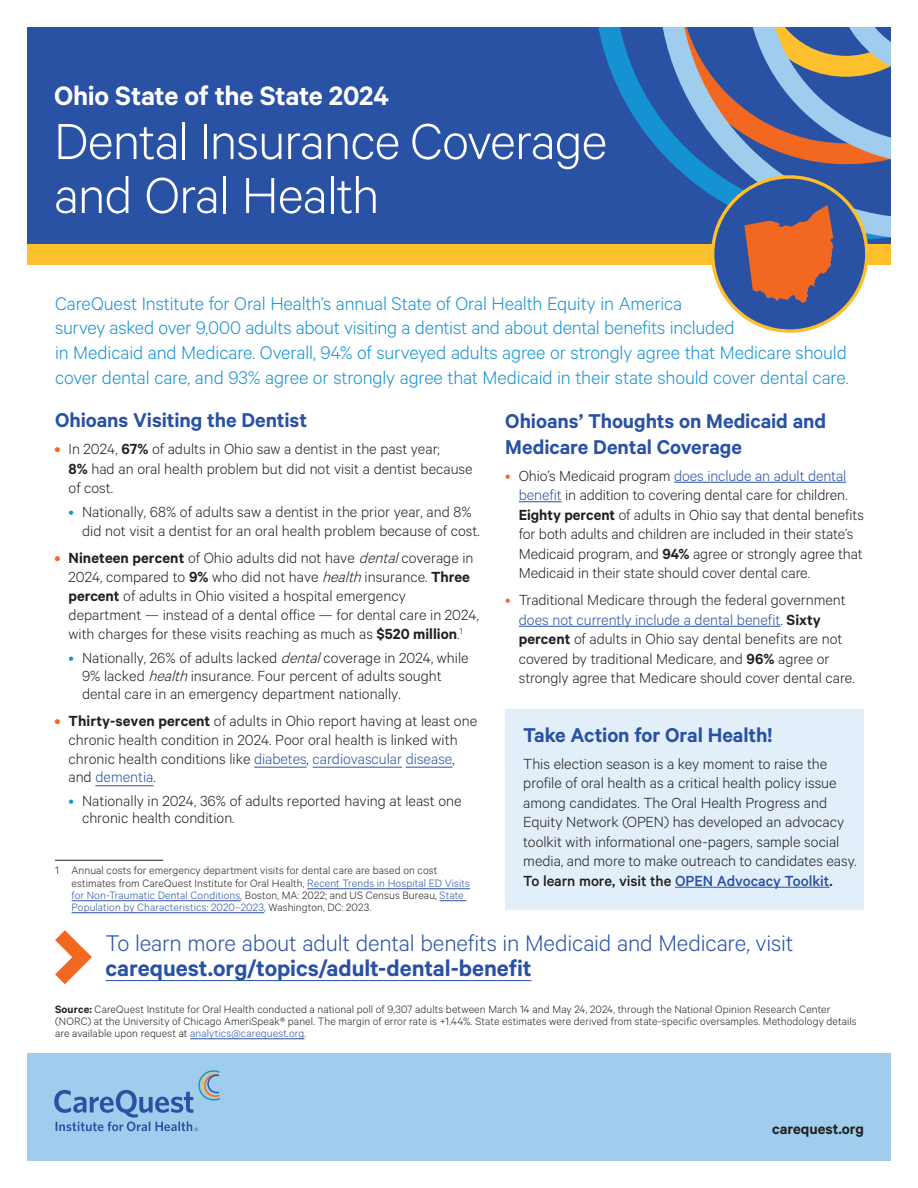
<style>
.page{position:relative;width:918px;height:1188px;background:#fff}
.page>*{position:absolute;margin:0;border:0;box-sizing:border-box;transform-origin:0 0}
.t1{font:300 57px/54px "Calibre";letter-spacing:-.02em;color:#fff}
.t2{font:600 30px "Calibre";letter-spacing:-.01em;color:#fff}
.t3{font:300 25.5px "Calibre";letter-spacing:-.005em;color:#2951a4}
.t4{font:600 25.5px "Calibre";letter-spacing:-.005em;color:#2951a4}
.t5{font:600 22.5px/25.5px "Calibre";letter-spacing:-.005em;color:#2951a4}
.t6{font:300 20.7px/24.8px "Calibre";letter-spacing:-.01em;color:#1492d1}
.t7{font:300 16.5px/19.5px "Calibre";color:#231f20}
.t8{font:600 16.5px "Calibre";color:#231f20}
.t9{font:300 12px/12px "Calibre";letter-spacing:.01em;color:#231f20}
.t10{font:300 12px/12px "Calibre";letter-spacing:.01em;color:#2951a4}
.s1{font-weight:600;color:#f26821}
.s2{font-weight:600}
.s3{color:#1492d1}
.s4{font-style:italic}
.s5{color:#2951a4}
.s6{color:#f26821}
.s7{font-weight:500}
.s8{font-weight:500;color:#2951a4}
.s9{color:#231f20}
</style>
<div class="page">
<hr style="left:95px;top:785px;width:59px;height:1px;background:#2951a4">
<hr style="left:406px;top:767px;width:46px;height:1px;background:#2951a4">
<hr style="left:313px;top:767px;width:89px;height:1px;background:#2951a4">
<hr style="left:254px;top:767px;width:53px;height:1px;background:#2951a4">
<hr style="left:55px;top:860px;width:108px;height:1px;background:#231f20">
<hr style="left:307px;top:888px;width:163px;height:1px;background:#2951a4">
<hr style="left:72px;top:900px;width:169px;height:1px;background:#2951a4">
<svg style="left:440px;top:900px;width:26px;height:1px"></svg>
<hr style="left:72px;top:912px;width:192px;height:1px;background:#2951a4">
<div style="left:27px;top:1053px;width:864px;height:108px;background:#a0cced"></div>
<svg style="left:54px;top:1070px;width:166px;height:61px"></svg>
<hr style="left:106px;top:980px;width:426px;height:1px;background:#2951a4">
<svg style="left:55px;top:930px;width:37px;height:54px"></svg>
<div style="left:27px;top:27px;width:864px;height:231px;background:#2951a4"></div>
<svg style="left:598px;top:27px;width:60px;height:122px"></svg>
<svg style="left:673px;top:164px;width:218px;height:75px"></svg>
<svg style="left:658px;top:27px;width:233px;height:137px"></svg>
<hr style="left:674px;top:482px;width:172px;height:1px;background:#2951a4">
<hr style="left:519px;top:501px;width:43px;height:1px;background:#2951a4">
<hr style="left:519px;top:626px;width:262px;height:1px;background:#2951a4">
<div style="left:505px;top:709px;width:359px;height:59px;background:#e2eef9"></div>
<div style="left:505px;top:740px;width:359px;height:170px;background:#e2eef9"></div>
<hr style="left:675px;top:887px;width:155px;height:1px;background:#2951a4">
<hr style="left:190px;top:1039px;width:115px;height:1px;background:#2951a4">
<div style="left:27px;top:244px;width:864px;height:21px;background:#febf2d"></div>
<div style="left:713px;top:177px;width:154px;height:154px;background:#2951a4;border-radius:50%"></div>
<div style="left:711px;top:175px;width:157px;height:158px;border:3px solid #febf2d;border-radius:50%"></div>
<svg style="left:744px;top:205px;width:89px;height:98px"></svg>
<h2 class="t2" style="left:54px;top:78px;width:337px">Ohio State of the State 2024</h2>
<h1 class="t1" style="left:54px;top:112px;width:555px">Dental Insurance Coverage and Oral Health</h1>
<p class="t6" style="left:55px;top:290px;width:795px">CareQuest Institute for Oral Health’s annual State of Oral Health Equity in America<br>survey asked over 9,000 adults about visiting a dentist and about dental benefits included<br>in Medicaid and Medicare. Overall, 94% of surveyed adults agree or strongly agree that Medicare should cover dental care, and 93% agree or strongly agree that Medicaid in their state should cover dental care.</p>
<h3 class="t5" style="left:55px;top:407px;width:254px">Ohioans Visiting the Dentist</h3>
<p class="t7" style="left:69px;top:439px;width:406px;text-indent:-14px"><span class="s1">•</span> In 2024, <span class="s2">67%</span> of adults in Ohio saw a dentist in the past year;<br><span class="s2">8%</span> had an oral health problem but did not visit a dentist because of cost.</p>
<p class="t7" style="left:82px;top:501px;width:399px;text-indent:-13px"><span class="s3">•</span> Nationally, 68% of adults saw a dentist in the prior year, and 8% did not visit a dentist for an oral health problem because of cost.</p>
<p class="t7" style="left:69px;top:548px;width:412px;line-height:19px;text-indent:-14px"><span class="s1">•</span> <span class="s2">Nineteen percent</span> of Ohio adults did not have <span class="s4">dental</span>coverage in 2024, compared to <span class="s2">9%</span> who did not have <span class="s4">health</span>insurance. <span class="s2">Three percent</span> of adults in Ohio visited a hospital emergency department — instead of a dental office — for dental care in 2024, with charges for these visits reaching as much as <span class="s2">$520 million</span>.<sup>1</sup></p>
<p class="t7" style="left:82px;top:648px;width:388px;line-height:18.1px;text-indent:-13px"><span class="s3">•</span> Nationally, 26% of adults lacked <span class="s4">dental</span>coverage in 2024, while<br>9% lacked <span class="s4">health</span>insurance. Four percent of adults sought dental care in an emergency department nationally.</p>
<p class="t7" style="left:69px;top:711px;width:410px;line-height:18.6px;text-indent:-14px"><span class="s1">•</span> <span class="s2">Thirty-seven percent</span> of adults in Ohio report having at least one chronic health condition in 2024. Poor oral health is linked with chronic health conditions like <span class="s5">diabetes</span>, <span class="s5">cardiovascular disease</span>, and <span class="s5">dementia</span>.</p>
<p class="t7" style="left:82px;top:792px;width:381px;line-height:16.8px;text-indent:-13px"><span class="s3">•</span> Nationally in 2024, 36% of adults reported having at least one chronic health condition.</p>
<h3 class="t5" style="left:505px;top:408px;width:322px">Ohioans’ Thoughts on Medicaid and<br>Medicare Dental Coverage</h3>
<p class="t7" style="left:519px;top:465px;width:347px;text-indent:-13px"><span class="s6">•</span> Ohio’s Medicaid program <span class="s5">does include an adult dental benefit</span> in addition to covering dental care for children.<br><span class="s2">Eighty percent</span> of adults in Ohio say that dental benefits for both adults and children are included in their state’s Medicaid program, and <span class="s2">94%</span> agree or strongly agree that Medicaid in their state should cover dental care.</p>
<p class="t7" style="left:519px;top:590px;width:337px;text-indent:-13px"><span class="s6">•</span> Traditional Medicare through the federal government <span class="s5">does not currently include a dental benefit</span>. <span class="s2">Sixty percent</span> of adults in Ohio say dental benefits are not covered by traditional Medicare, and <span class="s2">96%</span> agree or strongly agree that Medicare should cover dental care.</p>
<h3 class="t5" style="left:523px;top:721px;width:251px">Take Action for Oral Health!</h3>
<p class="t7" style="left:523px;top:753px;width:335px">This election season is a key moment to raise the profile of oral health as a critical health policy issue among candidates. The Oral Health Progress and Equity Network (OPEN) has developed an advocacy toolkit with informational one-pagers, sample social media, and more to make outreach to candidates easy.<br><span class="s7">To learn more, visit the</span> <span class="s8">OPEN Advocacy Toolkit</span><span class="s7">.</span></p>
<p class="t9" style="left:72px;top:863px;width:400px;line-height:13.5px;text-indent:-16px">1 Annual costs for emergency department visits for dental care are based on cost estimates from CareQuest Institute for Oral Health, <span class="s5">Recent Trends in Hospital ED Visits</span></p>
<p class="t10" style="left:72px;top:889px;width:394px">for Non-Traumatic Dental Conditions<span class="s9">, Boston, MA: 2022; and US Census Bureau,</span> State<br>Population by Characteristics: 2020–2023<span class="s9">, Washington, DC: 2023.</span></p>
<h3 class="t3" style="left:106px;top:928px;width:689px">To learn more about adult dental benefits in Medicaid and Medicare, visit</h3>
<h3 class="t4" style="left:106px;top:953px;width:427px">carequest.org/topics/adult-dental-benefit</h3>
<p class="t9" style="left:55px;top:1003px;width:803px"><span class="s2">Source:</span> CareQuest Institute for Oral Health conducted a national poll of 9,307 adults between March 14 and May 24, 2024, through the National Opinion Research Center (NORC) at the University of Chicago AmeriSpeak® panel. The margin of error rate is +1.44%. State estimates were derived from state-specific oversamples. Methodology details are available upon request at <span class="s5">analytics@carequest.org</span>.</p>
<p class="t8" style="left:772px;top:1119px;width:93px">carequest.org</p>
</div>
